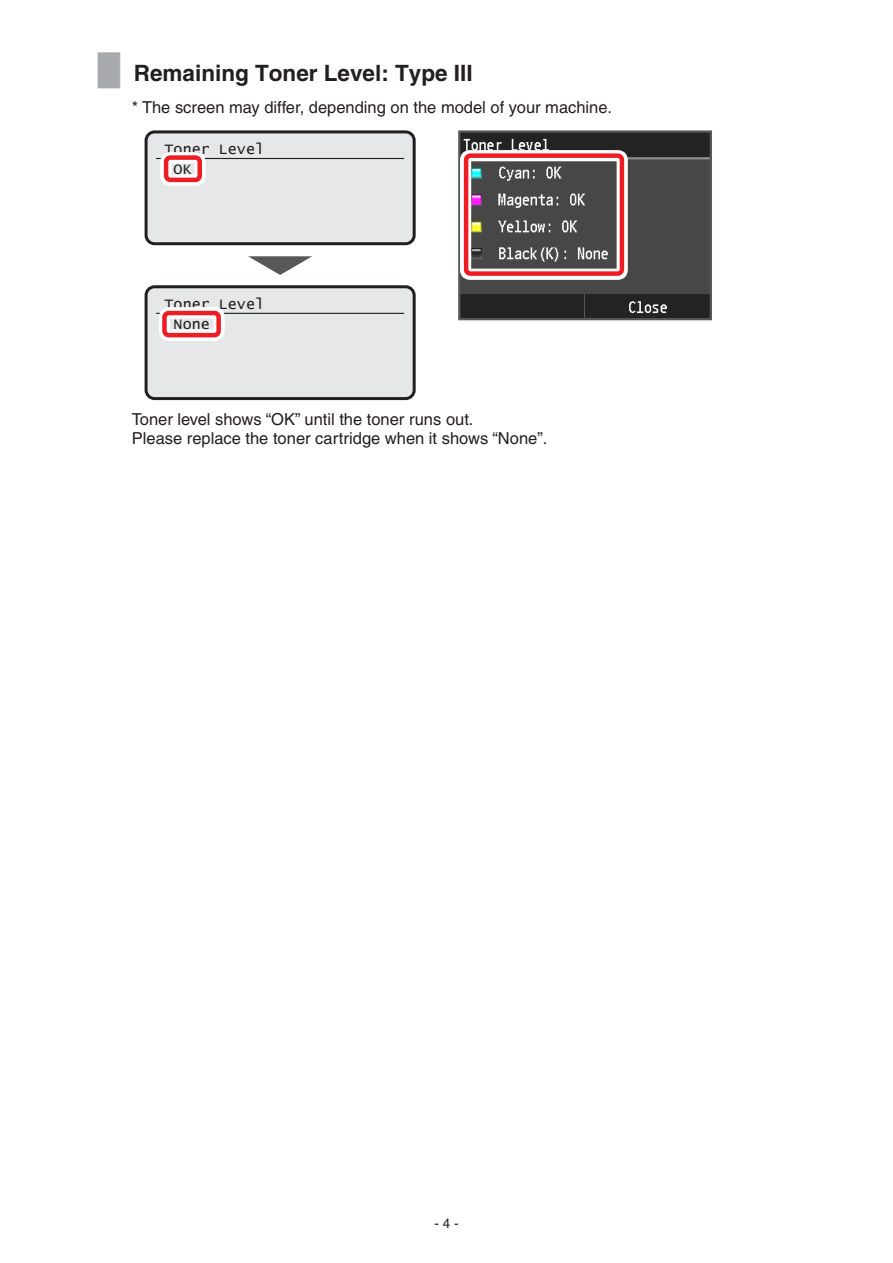
<style>
.page{position:relative;width:893px;height:1263px;background:#fff}
.page>*{position:absolute;margin:0;border:0;box-sizing:border-box;transform-origin:0 0}
.t1{font:700 22.5px "Helvetica";color:#231f20}
.t2{font:16.5px/19.5px "Helvetica";color:#231f20}
.t3{font:15px/20px "Lucida Console";color:#231f20}
.t4{font:13.5px "Helvetica";color:#231f20}
.s1{font-family:"UD Shin Go Pr 6 N";font-weight:300;font-size:36px;color:#a8a9ad}
</style>
<div class="page">
<div style="left:146px;top:287px;width:268px;height:112px;background:#e6e7e9;border-radius:9px"></div>
<hr style="left:156px;top:313px;width:248px;height:1px;background:#231f20">
<div style="left:145px;top:285px;width:271px;height:115px;border:3px solid #231f20;border-radius:9px"></div>
<svg style="left:159px;top:307px;width:65px;height:34px"></svg>
<div style="left:162px;top:311px;width:59px;height:26px;border:4px solid #ee1d23;border-radius:4px"></div>
<div style="left:146px;top:132px;width:268px;height:112px;background:#e6e7e9;border-radius:9px"></div>
<hr style="left:156px;top:158px;width:248px;height:1px;background:#231f20">
<div style="left:145px;top:130px;width:271px;height:115px;border:3px solid #231f20;border-radius:9px"></div>
<svg style="left:160px;top:152px;width:45px;height:34px"></svg>
<div style="left:164px;top:155px;width:38px;height:27px;border:4px solid #ee1d23;border-radius:4px"></div>
<svg style="left:248px;top:256px;width:64px;height:19px"></svg>
<img style="left:461px;top:133px;width:248px;height:184px">
<div style="left:458px;top:130px;width:254px;height:190px;border:2px solid #57585a"></div>
<svg style="left:460px;top:150px;width:168px;height:129px;fill:#474747"></svg>
<div style="left:464px;top:153px;width:160px;height:123px;border:4px solid #ee1d23;border-radius:4px"></div>
<h1 class="t1" style="left:98px;top:60px;width:376px"><span class="s1">▋</span>Remaining Toner Level: Type III</h1>
<p class="t2" style="left:132px;top:98px;width:482px">* The screen may differ, depending on the model of your machine.</p>
<p class="t3" style="left:174px;top:139px;width:92px;text-indent:-9px">Toner Level<br>OK</p>
<p class="t3" style="left:174px;top:294px;width:92px;text-indent:-9px">Toner Level<br>None</p>
<p class="t2" style="left:132px;top:409px;width:417px">Toner level shows “OK” until the toner runs out.<br>Please replace the toner cartridge when it shows “None”.</p>
<p class="t4" style="left:434px;top:1215px;width:26px">- 4 -</p>
</div>
